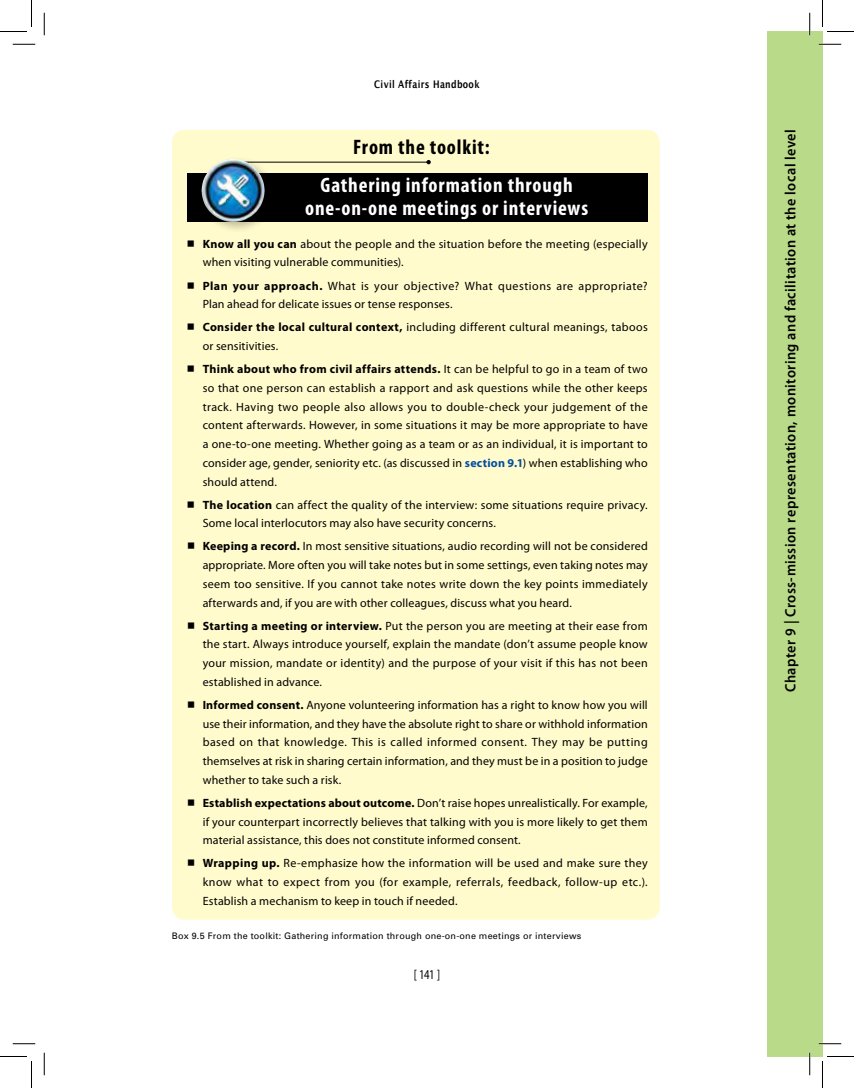
<style>
.page{position:relative;width:854px;height:1088px;background:#fff}
.page>*{position:absolute;margin:0;border:0;box-sizing:border-box;transform-origin:0 0}
.t1{font:700 condensed 21px/22.5px "Myriad Pro";letter-spacing:.04em;color:#fff;text-align:center}
.t2{font:700 condensed 21px "Myriad Pro";letter-spacing:.04em;color:#000}
.t3{font:600 15px "Myriad Pro";letter-spacing:.03em;color:#000;scale:.95 1}
.t4{font:13.5px "Myriad Pro";color:#000;scale:.8 1}
.t5{font:12px/18.8px "Myriad Pro";letter-spacing:.015em;color:#000;text-align:justify}
.t6{font:12px/18.8px "Myriad Pro";letter-spacing:.035em;color:#000}
.t7{font:700 10.5px "Lucida Grande";letter-spacing:.04em;color:#000;scale:.8 1}
.t8{font:9px "Univers";letter-spacing:.025em;color:#000}
.s1{font-weight:700}
.s2{font-weight:700;color:#034ea2}
</style>
<div class="page">
<div style="left:767px;top:32px;width:55px;height:1024px;background:#b9da89"></div>
<div style="left:172px;top:130px;width:488px;height:789px;background:#fffbcc;border-radius:13px"></div>
<hr style="left:233px;top:162px;width:195px;height:1px;background:#000">
<svg style="left:426px;top:160px;width:5px;height:4px"></svg>
<div style="left:188px;top:173px;width:460px;height:48px;background:#000"></div>
<div style="left:198px;top:155px;width:78px;height:78px;background:#000;opacity:.25"></div>
<img style="left:202px;top:159px;width:63px;height:63px">
<hr style="left:819px;top:43px;width:22px;height:2px;background:#fff">
<hr style="left:809px;top:13px;width:2px;height:22px;background:#fff">
<hr style="left:809px;top:1052px;width:2px;height:23px;background:#fff">
<svg style="left:13px;top:44px;width:22px;height:1px"></svg>
<svg style="left:819px;top:44px;width:22px;height:1px"></svg>
<svg style="left:13px;top:1043px;width:22px;height:1px"></svg>
<svg style="left:819px;top:1043px;width:22px;height:1px"></svg>
<svg style="left:44px;top:13px;width:1px;height:22px"></svg>
<svg style="left:44px;top:1052px;width:1px;height:23px"></svg>
<svg style="left:809px;top:13px;width:1px;height:22px"></svg>
<svg style="left:809px;top:1052px;width:1px;height:23px"></svg>
<svg style="left:0;top:0;width:32px;height:32px"></svg>
<svg style="left:0;top:1056px;width:32px;height:32px"></svg>
<svg style="left:822px;top:0;width:32px;height:32px"></svg>
<svg style="left:822px;top:1056px;width:32px;height:32px"></svg>
<p class="t7" style="left:374px;top:75px;width:133px">Civil Affairs Handbook</p>
<h1 class="t2" style="left:353px;top:134px;width:138px">From the toolkit:</h1>
<h1 class="t1" style="left:305px;top:173px;width:285px">Gathering information through one-on-one meetings or interviews</h1>
<p class="t5" style="left:203px;top:234px;width:446px"><span class="s1">Know all you can</span> about the people and the situation before the meeting (especially when visiting vulnerable communities).</p>
<p class="t6" style="left:203px;top:276px;width:446px"><span class="s1">Plan your approach.</span> What is your objective? What questions are appropriate?<br>Plan ahead for delicate issues or tense responses.</p>
<p class="t5" style="left:203px;top:318px;width:447px"><span class="s1">Consider the local cultural context,</span> including different cultural meanings, taboos or sensitivities.</p>
<p class="t5" style="left:203px;top:359px;width:447px"><span class="s1">Think about who from civil affairs attends.</span> It can be helpful to go in a team of two so that one person can establish a rapport and ask questions while the other keeps track. Having two people also allows you to double-check your judgement of the content afterwards. However, in some situations it may be more appropriate to have a one-to-one meeting. Whether going as a team or as an individual, it is important to consider age, gender, seniority etc. (as discussed in <span class="s2">section 9.1</span>) when establishing who should attend.</p>
<p class="t5" style="left:203px;top:495px;width:446px"><span class="s1">The location</span> can affect the quality of the interview: some situations require privacy.<br>Some local interlocutors may also have security concerns.</p>
<p class="t5" style="left:203px;top:537px;width:447px"><span class="s1">Keeping a record.</span> In most sensitive situations, audio recording will not be considered appropriate. More often you will take notes but in some settings, even taking notes may seem too sensitive. If you cannot take notes write down the key points immediately afterwards and, if you are with other colleagues, discuss what you heard.</p>
<p class="t5" style="left:203px;top:616px;width:447px"><span class="s1">Starting a meeting or interview.</span> Put the person you are meeting at their ease from the start. Always introduce yourself, explain the mandate (don’t assume people know your mission, mandate or identity) and the purpose of your visit if this has not been established in advance.</p>
<p class="t5" style="left:203px;top:695px;width:447px"><span class="s1">Informed consent.</span> Anyone volunteering information has a right to know how you will use their information, and they have the absolute right to share or withhold information based on that knowledge. This is called informed consent. They may be putting themselves at risk in sharing certain information, and they must be in a position to judge whether to take such a risk.</p>
<p class="t5" style="left:203px;top:793px;width:446px"><span class="s1">Establish expectations about outcome.</span> Don’t raise hopes unrealistically. For example, if your counterpart incorrectly believes that talking with you is more likely to get them material assistance, this does not constitute informed consent.</p>
<p class="t5" style="left:203px;top:854px;width:447px"><span class="s1">Wrapping up.</span> Re-emphasize how the information will be used and make sure they know what to expect from you (for example, referrals, feedback, follow-up etc.).<br>Establish a mechanism to keep in touch if needed.</p>
<p class="t8" style="left:172px;top:930px;width:411px">Box 9.5 From the toolkit: Gathering information through one-on-one meetings or interviews</p>
<p class="t4" style="left:414px;top:966px;width:35px">[ 141 ]</p>
<p class="t3" style="left:781px;top:692px;width:594px;rotate:-90deg">Chapter 9 | Cross-mission representation, monitoring and facilitation at the local level</p>
</div>
